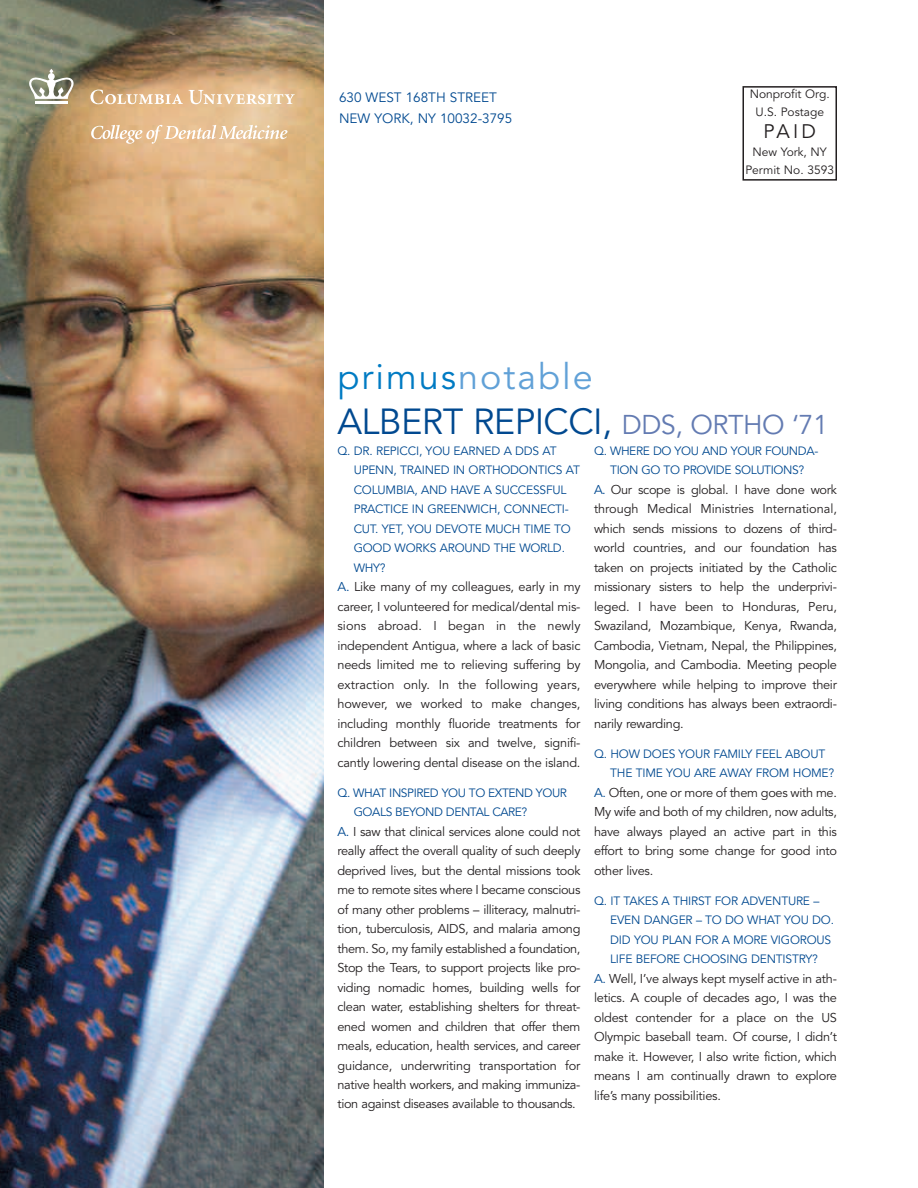
<style>
.page{position:relative;width:918px;height:1188px;background:#fff}
.page>*{position:absolute;margin:0;border:0;box-sizing:border-box;transform-origin:0 0}
.t1{font:36px "Avenir";letter-spacing:-.015em;color:#014990}
.t2{font:36px "Avenir";letter-spacing:.055em;color:#61a1d7}
.t3{font:19.5px "Avenir";color:#231f20}
.t4{font:13.5px/21px "Avenir";color:#014990}
.t5{font:12.75px/19.5px "Avenir";letter-spacing:-.02em;color:#231f20;text-align:justify}
.t6{font:12px/19.5px "Avenir";letter-spacing:-.015em;color:#014990;text-align:center}
.t7{font:12px "Avenir";letter-spacing:-.035em;color:#014990}
.t8{font:12px/18px "Avenir";color:#231f20;text-align:center}
.s1{color:#007bc3}
.s2{font-size:27px;color:#637bb2}
.s3{color:#014990}
</style>
<div class="page">
<img style="left:0;top:0;width:324px;height:1188px">
<hr style="left:35px;top:101px;width:33px;height:3px;background:#fff">
<div style="left:742px;top:86px;width:95px;height:95px;border:2px solid #231f20"></div>
<svg style="left:29px;top:69px;width:47px;height:30px"></svg>
<svg style="left:90px;top:90px;width:93px;height:14px"></svg>
<svg style="left:189px;top:90px;width:106px;height:14px"></svg>
<svg style="left:91px;top:125px;width:197px;height:19px;background:#e9caa6"></svg>
<p class="t4" style="left:339px;top:88px;width:175px">630 WEST 168TH STREET<br>NEW YORK, NY 10032-3795</p>
<p class="t8" style="left:750px;top:86px;width:81px">Nonprofit Org.<br>U.S. Postage</p>
<h3 class="t3" style="left:764px;top:124px;width:54px">PAID</h3>
<p class="t8" style="left:745px;top:144px;width:90px">New York, NY<br>Permit No. 3593</p>
<p class="t2" style="left:338px;top:361px;width:257px"><span class="s1">primus</span>notable</p>
<h1 class="t1" style="left:338px;top:406px;width:492px">ALBERT REPICCI, <span class="s2">DDS, ORTHO ‘71</span></h1>
<p class="t6" style="left:338px;top:442px;width:221px">Q. DR. REPICCI, YOU EARNED A DDS AT</p>
<p class="t6" style="left:354px;top:461px;width:228px">UPENN, TRAINED IN ORTHODONTICS AT</p>
<p class="t6" style="left:354px;top:481px;width:214px">COLUMBIA, AND HAVE A SUCCESSFUL</p>
<p class="t6" style="left:354px;top:500px;width:217px">PRACTICE IN REENWICH, CONNECTI-</p>
<p class="t6" style="left:354px;top:520px;width:219px">CUT. YET, YOU DEVOTE MUCH TIME TO</p>
<p class="t6" style="left:363px;top:539px;width:204px">OOD WORKS AROUND THE WORLD.</p>
<p class="t6" style="left:354px;top:559px;width:34px">WHY?</p>
<p class="t5" style="left:338px;top:578px;width:245px"><span class="s3">A.</span> Like many of my colleagues, early in my career, I volunteered for medical/dental mis&shy;sions abroad. I began in the newly independent Antigua, where a lack of basic needs limited me to relieving suffering by extraction only. In the following years, however, we worked to make changes, including monthly fluoride treatments for children between six and twelve, signifi&shy;cantly lowering dental disease on the island.</p>
<p class="t7" style="left:338px;top:787px;width:231px">Q. WHAT INSPIRED YOU TO EXTEND YOUR</p>
<p class="t7" style="left:363px;top:807px;width:166px">OALS BEYOND DENTAL CARE?</p>
<p class="t5" style="left:337px;top:822px;width:245px"><span class="s3">A.</span> I saw that clinical services alone could not really affect the overall quality of such deeply deprived lives, but the dental missions took me to remote sites where I became conscious of many other problems – illiteracy, malnutri&shy;tion, tuberculosis, AIDS, and malaria among them. So, my family established a foundation, Stop the Tears, to support projects like pro&shy;viding nomadic homes, building wells for clean water, establishing shelters for threat&shy;ened women and children that offer them meals, education, health services, and career guidance, underwriting transportation for native health workers, and making immuniza&shy;tion against diseases available to thousands.</p>
<p class="t6" style="left:594px;top:442px;width:226px">Q. WHERE DO YOU AND YOUR FOUNDA-<br>TION O TO PROVIDE SOLUTIONS?</p>
<p class="t5" style="left:594px;top:480px;width:245px"><span class="s3">A.</span> Our scope is global. I have done work through Medical Ministries International, which sends missions to dozens of third&shy;world countries, and our foundation has taken on projects initiated by the Catholic missionary sisters to help the underprivi&shy;leged. I have been to Honduras, Peru, Swaziland, Mozambique, Kenya, Rwanda, Cambodia, Vietnam, Nepal, the Philippines, Mongolia, and Cambodia. Meeting people everywhere while helping to improve their living conditions has always been extraordi&shy;narily rewarding.</p>
<p class="t6" style="left:594px;top:745px;width:233px">Q. HOW DOES YOUR FAMILY FEEL ABOUT</p>
<p class="t6" style="left:610px;top:764px;width:226px">THE TIME YOU ARE AWAY FROM HOME?</p>
<p class="t5" style="left:594px;top:783px;width:245px"><span class="s3">A.</span> Often, one or more of them goes with me.<br>My wife and both of my children, now adults, have always played an active part in this effort to bring some change for good into other lives.</p>
<p class="t6" style="left:594px;top:892px;width:227px">Q. IT TAKES A THIRST FOR ADVENTURE –</p>
<p class="t6" style="left:610px;top:911px;width:225px">EVEN DAN ER – TO DO WHAT YOU DO.</p>
<p class="t6" style="left:610px;top:931px;width:223px">DID YOU PLAN FOR A MORE VI OROUS</p>
<p class="t6" style="left:610px;top:950px;width:209px">LIFE BEFORE CHOOSIN DENTISTRY?</p>
<p class="t5" style="left:594px;top:969px;width:245px"><span class="s3">A.</span> Well, I’ve always kept myself active in ath&shy;letics. A couple of decades ago, I was the oldest contender for a place on the US Olympic baseball team. Of course, I didn’t make it. However, I also write fiction, which means I am continually drawn to explore life’s many possibilities.</p>
</div>
